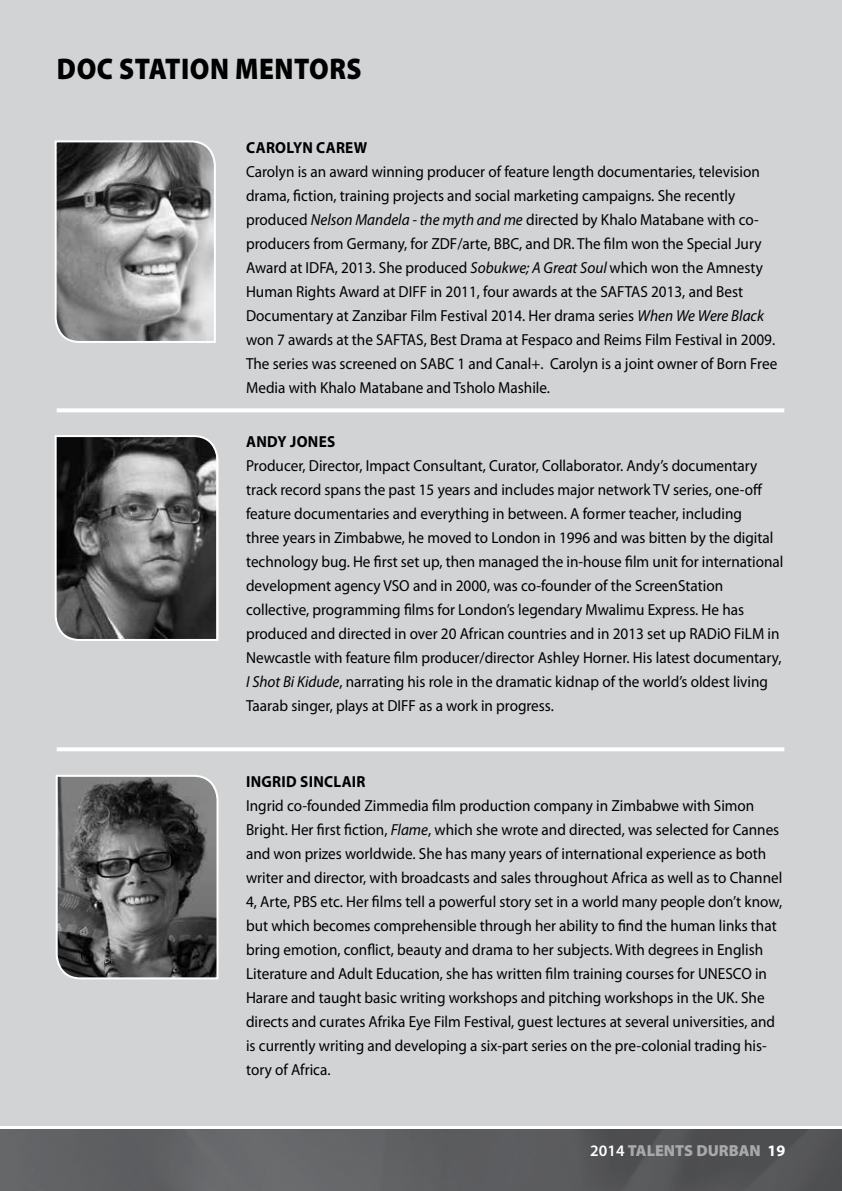
<style>
.page{position:relative;width:842px;height:1191px;background:#fff}
.page>*{position:absolute;margin:0;border:0;box-sizing:border-box;transform-origin:0 0}
.t1{font:900 30px "Myriad Pro";color:#000;scale:.9 1}
.t2{font:16px/24px "Myriad Pro";color:#000;scale:.95 1}
.t3{font:700 16px "Myriad Pro";letter-spacing:.02em;color:#000;scale:.95 1}
.t4{font:900 16px "Myriad Pro";color:#a7a9ac}
.s1{font-style:italic}
.s2{font-weight:600;color:#fff}
.s3{font-weight:700;color:#fff}
</style>
<div class="page">
<img style="left:0;top:1129px;width:842px;height:62px">
<div style="left:1px;top:0;width:841px;height:1125px;background:#d1d3d4"></div>
<svg style="left:54px;top:435px;width:165px;height:206px;background:#5f5f5f"></svg>
<svg style="left:55px;top:775px;width:164px;height:205px;background:#5d5d5d"></svg>
<svg style="left:54px;top:140px;width:162px;height:203px"></svg>
<svg style="left:57px;top:408px;width:727px;height:4px;background:#fafbfb"></svg>
<svg style="left:57px;top:747px;width:727px;height:4px;background:#fbfbfb"></svg>
<h1 class="t1" style="left:57px;top:52px;width:88px">DO C STATION</h1>
<h1 class="t1" style="left:235px;top:52px;width:21px">MENTORS</h1>
<p class="t3" style="left:246px;top:137px;width:107px">CAROLYN CAREW</p>
<p class="t2" style="left:246px;top:159px;width:561px">Carolyn is an award winning producer of feature length documentaries, television drama, fiction, training projects and social marketing campaigns. She recently produced <span class="s1">Nelson Mandela - the myth and me</span> directed by Khalo Matabane with co&shy;producers from Germany, for ZDF/arte, BBC, and DR. The film won the Special Jury Award at IDFA, 2013. She produced <span class="s1">Sobukwe; A Great Soul</span> which won the Amnesty Human Rights Award at DIFF in 2011, four awards at the SAFTAS 2013, and Best Documentary at Zanzibar Film Festival 2014. Her drama series <span class="s1">When We Were Black </span>won 7 awards at the SAFTAS, Best Drama at Fespaco and Reims Film Festival in 2009.<br>The series was screened on SABC 1 and Canal+. Carolyn is a joint owner of Born Free Media with Khalo Matabane and Tsholo Mashile.</p>
<p class="t3" style="left:246px;top:431px;width:65px">ANDY JONES</p>
<p class="t2" style="left:246px;top:453px;width:567px">Producer, Director, Impact Consultant, Curator, Collaborator. Andy’s documentary track record spans the past 15 years and includes major network TV series, one-off feature documentaries and everything in between. A former teacher, including<br>three years in Zimbabwe, he moved to London in 1996 and was bitten by the digital technology bug. He first set up, then managed the in-house film unit for international development agency VSO and in 2000, was co-founder of the ScreenStation collective, programming films for London’s legendary Mwalimu Express. He has produced and directed in over 20 African countries and in 2013 set up RADiO FiLM in Newcastle with feature film producer/director Ashley Horner. His latest documentary, <span class="s1">I Shot Bi Kidude</span>, narrating his role in the dramatic kidnap of the world’s oldest living Taarab singer, plays at DIFF as a work in progress.</p>
<p class="t3" style="left:246px;top:771px;width:17px">INGR</p>
<p class="t3" style="left:282px;top:771px;width:89px">ID SINCLAIR</p>
<p class="t2" style="left:246px;top:793px;width:566px">Ingrid co-founded Zimmedia film production company in Zimbabwe with Simon Bright. Her first fiction, <span class="s1">Flame</span>, which she wrote and directed, was selected for Cannes and won prizes worldwide. She has many years of international experience as both writer and director, with broadcasts and sales throughout Africa as well as to Channel 4, Arte, PBS etc. Her films tell a powerful story set in a world many people don’t know, but which becomes comprehensible through her ability to find the human links that bring emotion, conflict, beauty and drama to her subjects. With degrees in English Literature and Adult Education, she has written film training courses for UNESCO in Harare and taught basic writing workshops and pitching workshops in the UK. She directs and curates Afrika Eye Film Festival, guest lectures at several universities, and is currently writing and developing a six-part series on the pre-colonial trading his&shy;tory of Africa.</p>
<p class="t4" style="left:590px;top:1142px;width:196px"><span class="s2">2014</span> TALENTS DURBAN <span class="s3">19</span></p>
</div>
